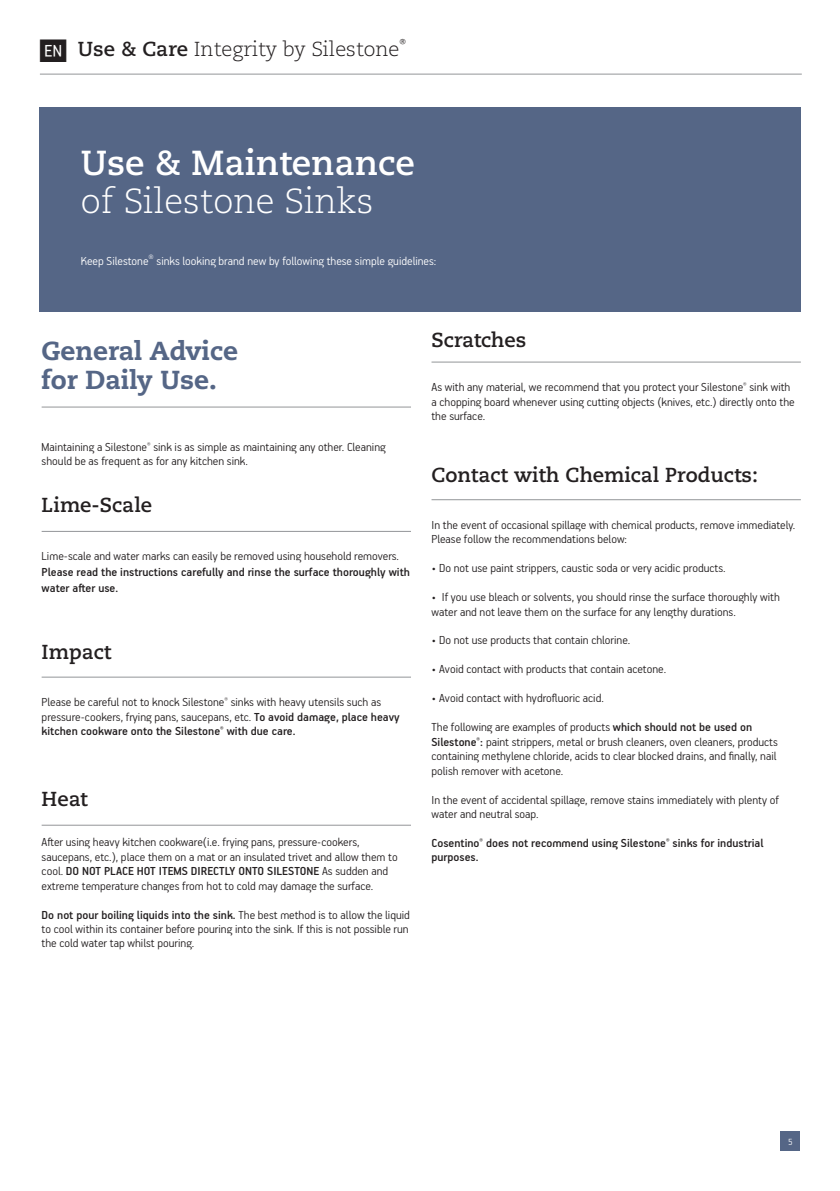
<style>
.page{position:relative;width:840px;height:1191px;background:#fff}
.page>*{position:absolute;margin:0;border:0;box-sizing:border-box;transform-origin:0 0}
.t1{font:300 34.6px "Caecilia LT Std";color:#fff}
.t2{font:700 34.6px "Caecilia LT Std";color:#fff}
.t3{font:800 26px/29px "Caecilia LT Std";color:#556686}
.t4{font:700 20.2px "Caecilia LT Std";color:#231f20}
.t5{font:300 20.2px "Caecilia LT Std";color:#231f20}
.t6{font:300 13px/14.4px "PF Handbook Pro";color:#231f20}
.t7{font:500 13px/15.6px "PF Handbook Pro";color:#231f20}
.t8{font:300 13px "PF Handbook Pro";color:#fff}
.t9{font:300 10px "PF Handbook Pro";color:#fff}
.s1{font-weight:700}
.s2{font-weight:500}
</style>
<div class="page">
<div style="left:780px;top:1131px;width:19px;height:20px;background:#556686"></div>
<hr style="left:42px;top:407px;width:369px;height:1px;background:#939598">
<hr style="left:42px;top:531px;width:369px;height:1px;background:#939598">
<hr style="left:42px;top:677px;width:369px;height:1px;background:#939598">
<hr style="left:42px;top:825px;width:369px;height:1px;background:#939598">
<hr style="left:431px;top:362px;width:369px;height:1px;background:#939598">
<hr style="left:431px;top:499px;width:369px;height:1px;background:#939598">
<hr style="left:40px;top:74px;width:761px;height:1px;background:#939598">
<div style="left:40px;top:107px;width:760px;height:204px;background:#556686"></div>
<h3 class="t5" style="left:78px;top:38px;width:329px"><span class="s1">Use &amp; Care</span> Integrity by Silestone<sup>®</sup></h3>
<h1 class="t2" style="left:81px;top:142px;width:335px">Use &amp; Maintenance</h1>
<h1 class="t1" style="left:81px;top:181px;width:294px">of Silestone Sinks</h1>
<p class="t8" style="left:81px;top:253px;width:357px">Keep Silestone® sinks looking brand new by following these simple guidelines:</p>
<h2 class="t3" style="left:42px;top:336px;width:198px">General Advice for Daily Use.</h2>
<p class="t6" style="left:42px;top:439px;width:345px">Maintaining a Silestone<sup>®</sup> sink is as simple as maintaining any other. Cleaning should be as frequent as for any kitchen sink.</p>
<h3 class="t4" style="left:42px;top:493px;width:112px">Lime-Scale</h3>
<p class="t6" style="left:42px;top:549px;width:359px">Lime-scale and water marks can easily be removed using household removers.</p>
<p class="t7" style="left:42px;top:564px;width:369px">Please read the instructions carefully and rinse the surface thoroughly with water after use.</p>
<h3 class="t4" style="left:42px;top:640px;width:71px">Impact</h3>
<p class="t6" style="left:42px;top:694px;width:359px">Please be careful not to knock Silestone<sup>®</sup> sinks with heavy utensils such as pressure-cookers, frying pans, saucepans, etc. <span class="s2">To avoid damage, place heavy kitchen cookware onto the Silestone</span><sup>®</sup> <span class="s2">with due care.</span></p>
<h3 class="t4" style="left:42px;top:787px;width:48px">Heat</h3>
<p class="t6" style="left:42px;top:834px;width:357px">After using heavy kitchen cookware(i.e. frying pans, pressure-cookers, saucepans, etc.), place them on a mat or an insulated trivet and allow them to cool. <span class="s2">DO NOT PLACE HOT ITEMS DIRECTLY ONTO SILESTONE</span> As sudden and extreme temperature changes from hot to cold may damage the surface.</p>
<p class="t6" style="left:42px;top:906px;width:369px;text-align:justify"><span class="s2">Do not pour boiling liquids into the sink.</span> The best method is to allow the liquid to cool within its container before pouring into the sink. If this is not possible run the cold water tap whilst pouring.</p>
<h3 class="t4" style="left:431px;top:328px;width:96px">Scratches</h3>
<p class="t6" style="left:431px;top:379px;width:364px">As with any material, we recommend that you protect your Silestone<sup>®</sup> sink with a chopping board whenever using cutting objects (knives, etc.) directly onto the the surface.</p>
<h3 class="t4" style="left:431px;top:462px;width:328px">Contact with Chemical Products:</h3>
<p class="t6" style="left:431px;top:517px;width:365px">In the event of occasional spillage with chemical products, remove immediately.<br>Please follow the recommendations below:</p>
<p class="t6" style="left:431px;top:560px;width:295px">• Do not use paint strippers, caustic soda or very acidic products.</p>
<p class="t6" style="left:431px;top:589px;width:350px">• If you use bleach or solvents, you should rinse the surface thoroughly with water and not leave them on the surface for any lengthy durations.</p>
<p class="t6" style="left:431px;top:633px;width:200px">• Do not use products that contain chlorine.</p>
<p class="t6" style="left:431px;top:661px;width:236px">• Avoid contact with products that contain acetone.</p>
<p class="t6" style="left:431px;top:690px;width:174px">• Avoid contact with hydrofluoric acid.</p>
<p class="t6" style="left:431px;top:719px;width:347px">The following are examples of products <span class="s2">which should not be used on Silestone</span><sup>®</sup><span class="s2">:</span> paint strippers, metal or brush cleaners, oven cleaners, products containing methylene chloride, acids to clear blocked drains, and finally, nail polish remover with acetone.</p>
<p class="t6" style="left:431px;top:792px;width:349px">In the event of accidental spillage, remove stains immediately with plenty of water and neutral soap.</p>
<p class="t7" style="left:431px;top:835px;width:333px;line-height:14.4px">Cosentino<sup>®</sup> does not recommend using Silestone<sup>®</sup> sinks for industrial purposes.</p>
<p class="t9" style="left:787px;top:1135px;width:6px">5</p>
</div>
